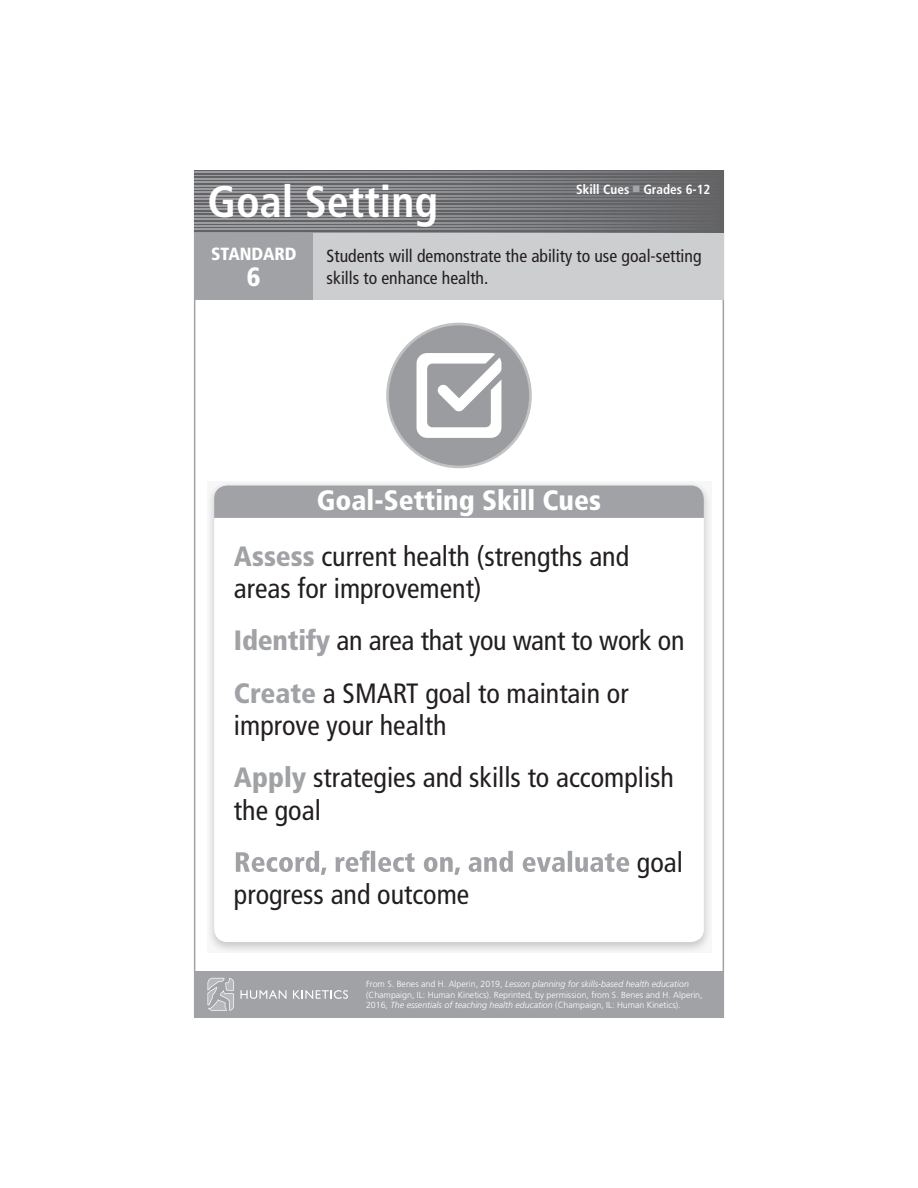
<style>
.page{position:relative;width:918px;height:1188px;background:#fff}
.page>*{position:absolute;margin:0;border:0;box-sizing:border-box;transform-origin:0 0}
.t1{font:700 condensed 44.1px "Frutiger LT Std";color:#fff}
.t2{font:condensed 27.9px/52.2px "Frutiger LT Std";color:#231f20}
.t3{font:900 condensed 26.4px "Frutiger LT Std";color:#fff}
.t4{font:condensed 17.7px/21.1px "Frutiger LT Std";color:#231f20}
.t5{font:900 condensed 17.7px "Frutiger LT Std";color:#fff}
.t6{font:700 condensed 13.2px "Frutiger LT Std";color:#fff}
.t7{font:300 8.85px/10.6px "Frutiger LT Std";color:#fff}
.s1{color:#a3a4a8}
.s2{font-weight:900;color:#fff}
.s3{font-weight:900;color:#a0a2a5}
.s4{font-style:italic}
</style>
<div class="page">
<svg style="left:194px;top:170px;width:530px;height:62px;background:#6f7073"></svg>
<svg style="left:194px;top:212px;width:530px;height:1px"></svg>
<svg style="left:194px;top:216px;width:530px;height:1px"></svg>
<svg style="left:194px;top:219px;width:530px;height:1px"></svg>
<svg style="left:194px;top:222px;width:530px;height:1px"></svg>
<svg style="left:194px;top:226px;width:530px;height:1px"></svg>
<svg style="left:194px;top:229px;width:530px;height:1px"></svg>
<svg style="left:194px;top:232px;width:530px;height:1px"></svg>
<svg style="left:194px;top:185px;width:530px;height:1px"></svg>
<svg style="left:194px;top:182px;width:530px;height:1px"></svg>
<svg style="left:194px;top:178px;width:530px;height:1px"></svg>
<svg style="left:194px;top:175px;width:530px;height:1px"></svg>
<svg style="left:194px;top:172px;width:530px;height:1px"></svg>
<svg style="left:194px;top:189px;width:530px;height:1px"></svg>
<svg style="left:194px;top:192px;width:530px;height:1px"></svg>
<svg style="left:194px;top:195px;width:530px;height:1px"></svg>
<svg style="left:194px;top:199px;width:530px;height:1px"></svg>
<svg style="left:194px;top:202px;width:530px;height:1px"></svg>
<svg style="left:194px;top:205px;width:530px;height:1px"></svg>
<svg style="left:194px;top:209px;width:530px;height:1px"></svg>
<div style="left:194px;top:971px;width:530px;height:47px;background:#a0a2a5"></div>
<svg style="left:208px;top:978px;width:26px;height:33px"></svg>
<svg style="left:240px;top:990px;width:47px;height:9px"></svg>
<svg style="left:293px;top:990px;width:55px;height:9px"></svg>
<div style="left:194px;top:233px;width:119px;height:67px;background:#a0a2a5"></div>
<div style="left:313px;top:233px;width:411px;height:67px;background:#cdced0"></div>
<svg style="left:386px;top:323px;width:146px;height:145px"></svg>
<svg style="left:209px;top:483px;width:501px;height:469px;fill:#e9e8e8"></svg>
<div style="left:214px;top:485px;width:490px;height:457px;background:#fff;border-radius:13px"></div>
<div style="left:214px;top:485px;width:490px;height:33px;background:#a0a2a5"></div>
<svg style="left:236px;top:851px;width:393px;height:24px"></svg>
<h1 class="t1" style="left:208px;top:175px;width:232px">Goal Setting</h1>
<h3 class="t6" style="left:576px;top:181px;width:136px">Skill Cues <span class="s1">■</span> Grades 6-12</h3>
<h3 class="t4" style="left:327px;top:246px;width:376px">Students will demonstrate the ability to use goal-setting skills to enhance health.</h3>
<h3 class="t5" style="left:211px;top:243px;width:87px">STANDARD</h3>
<h3 class="t3" style="left:247px;top:261px;width:15px">6</h3>
<h2 class="t2" style="left:234px;top:473px;width:397px;line-height:55.5px;text-indent:83px"><span class="s2">Goal-Setting Skill Cues<br></span><span class="s3">Assess</span> current health (strengths and</h2>
<h2 class="t2" style="left:234px;top:563px;width:452px">areas for improvement)<br><span class="s3">Identify</span> an area that you want to work on<br><span class="s3">Create</span> a SMART goal to maintain or</h2>
<h2 class="t2" style="left:234px;top:699px;width:442px">improve your health<br><span class="s3">Apply</span> strategies and skills to accomplish</h2>
<h2 class="t2" style="left:234px;top:784px;width:88px">the goal</h2>
<h2 class="t2" style="left:637px;top:836px;width:48px">goal</h2>
<h2 class="t2" style="left:234px;top:869px;width:237px">progress and outcome</h2>
<p class="t7" style="left:366px;top:979px;width:338px">From S. Benes and H. Alperin, 2019, <span class="s4">Lesson planning for skills-based health education </span>(Champaign, IL: Human Kinetics). Reprinted, by permission, from S. Benes and H. Alperin,<br>2016, <span class="s4">The essentials of teaching health education</span> (Champaign, IL: Human Kinetics).</p>
</div>
